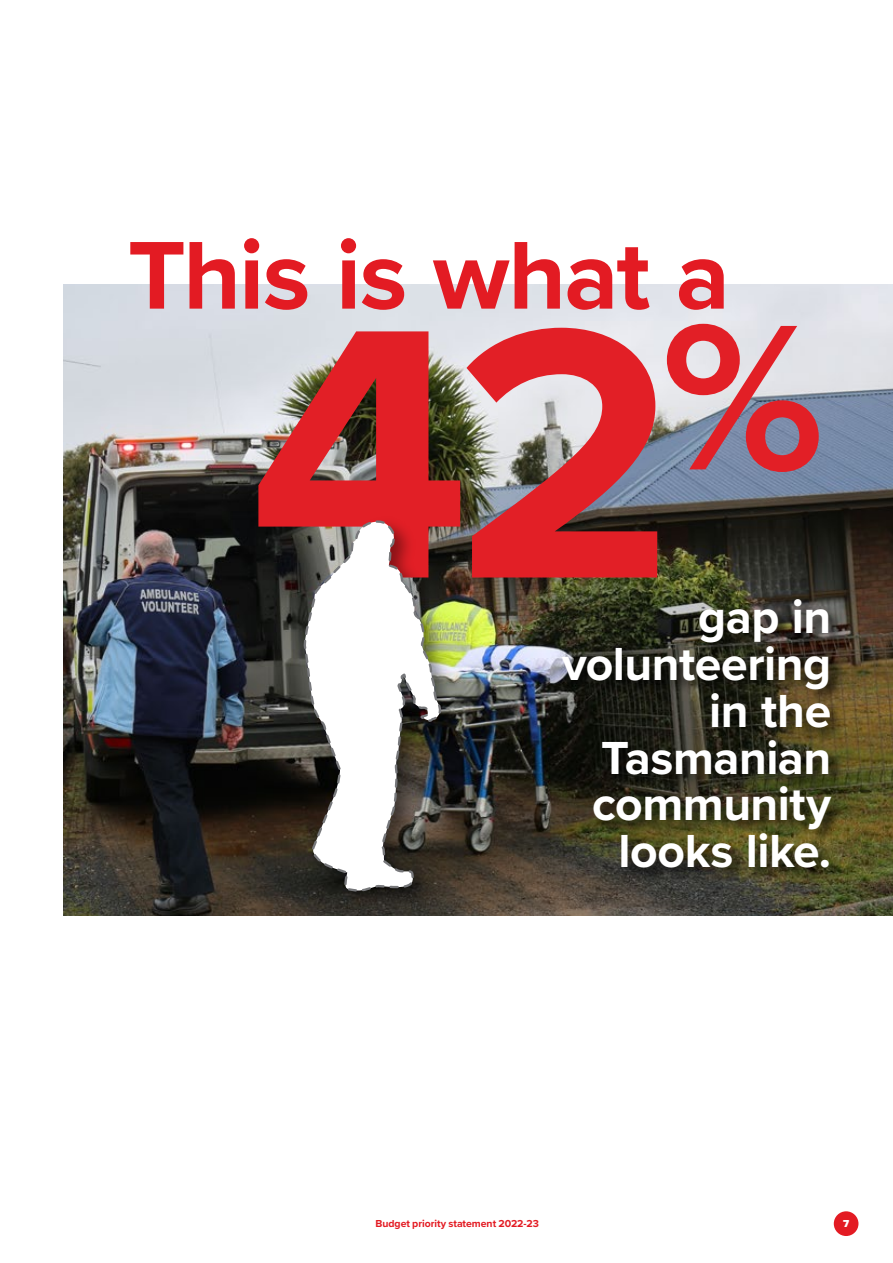
<style>
.page{position:relative;width:893px;height:1263px;background:#fff}
.page>*{position:absolute;margin:0;border:0;box-sizing:border-box;transform-origin:0 0}
.t1{font:700 99.75px "Proxima Nova";letter-spacing:-.02em;color:#e31b23}
.t2{font:700 48px/46.8px "Proxima Nova";letter-spacing:-.01em;color:#fff;text-align:right}
.t3{font:700 10.5px "Proxima Nova";letter-spacing:-.005em;color:#e31b23}
.t4{font:900 10.5px "Proxima Nova";color:#fff}
</style>
<div class="page">
<img style="left:64px;top:284px;width:829px;height:631px">
<svg style="left:258px;top:331px;width:202px;height:246px;background:#b64d4d"></svg>
<svg style="left:466px;top:328px;width:191px;height:249px;background:#c65d62"></svg>
<svg style="left:667px;top:324px;width:152px;height:148px;background:#c6818c"></svg>
<img style="left:294px;top:511px;width:173px;height:404px">
<svg style="left:300px;top:516px;width:141px;height:375px"></svg>
<div style="left:560px;top:597px;width:287px;height:287px;background:#000;opacity:.75"></div>
<div style="left:834px;top:1211px;width:24px;height:25px;background:#e31b23;border-radius:50%"></div>
<h1 class="t1" style="left:128px;top:201px;width:604px">This is what a</h1>
<p class="t2" style="left:562px;top:593px;width:271px">gap in volunteering in the<br>Tasmanian community looks like.</p>
<p class="t3" style="left:375px;top:1216px;width:165px">Budget priority statement 2022-23</p>
<p class="t4" style="left:843px;top:1216px;width:8px">7</p>
</div>
